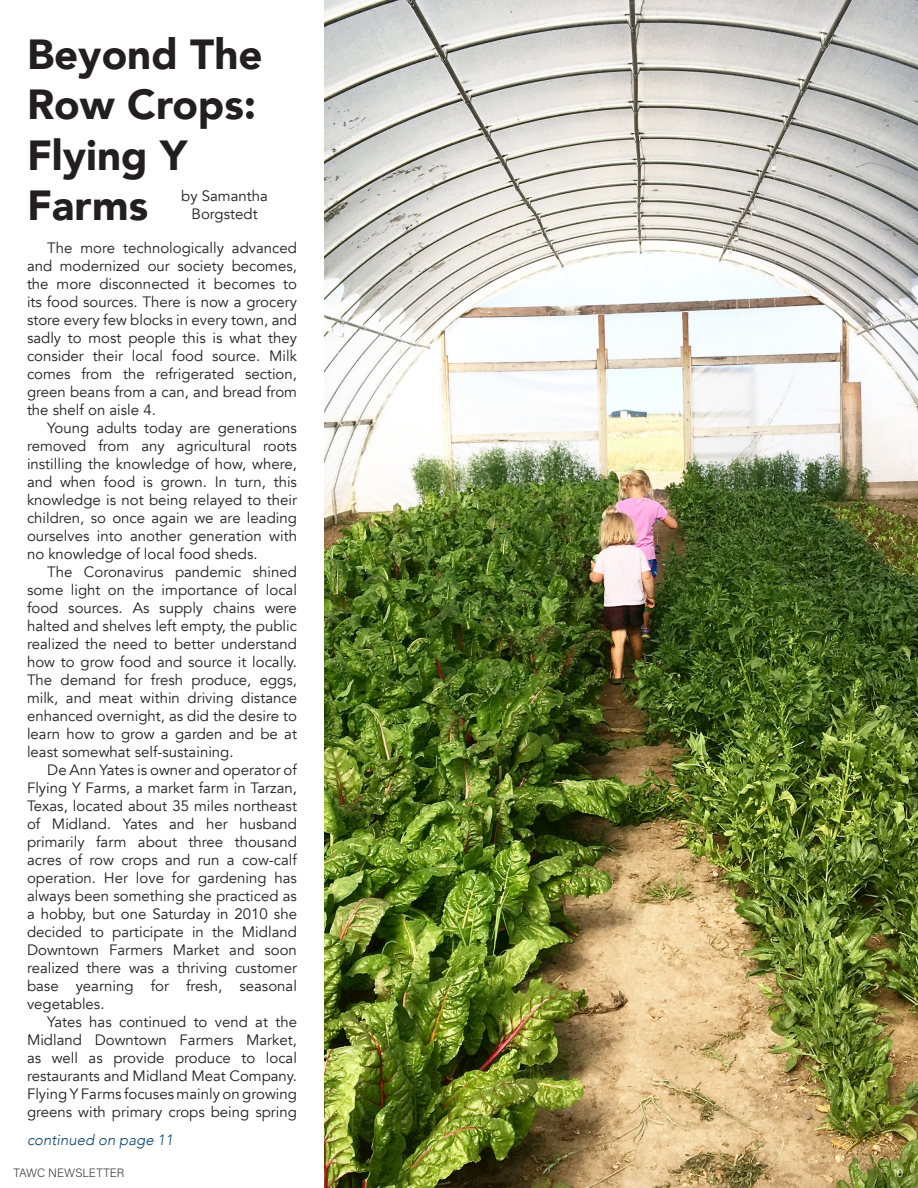
<style>
.page{position:relative;width:918px;height:1188px;background:#fff}
.page>*{position:absolute;margin:0;border:0;box-sizing:border-box;transform-origin:0 0}
.t1{font:900 42px/50.4px "Avenir";color:#231f20}
.t2{font:15px/18px "Avenir";color:#231f20;text-align:justify}
.t3{font:italic 300 15px "Avenir";color:#0b4471}
.t4{font:12px "Acumin Variable Concept";color:#231f20}
.t5{font:12px "Acumin Variable Concept";color:#fff}
</style>
<div class="page">
<img style="left:324px;top:0;width:594px;height:1188px">
<p class="t1" style="left:27px;top:28px;width:237px">Beyond The<br>Row Crops:<br>Flying Y<br>Farms</p>
<p class="t2" style="left:181px;top:187px;width:88px;text-align:center">by Samantha<br>Borgstedt</p>
<p class="t2" style="left:27px;top:239px;width:272px;text-indent:20px">The more technologically advanced and modernized our society becomes, the more disconnected it becomes to its food sources. There is now a grocery store every few blocks in every town, and sadly to most people this is what they consider their local food source. Milk comes from the refrigerated section, green beans from a can, and bread from the shelf on aisle 4.</p>
<p class="t2" style="left:27px;top:419px;width:272px;text-indent:20px">Young adults today are generations removed from any agricultural roots instilling the knowledge of how, where, and when food is grown. In turn, this knowledge is not being relayed to their children, so once again we are leading ourselves into another generation with no knowledge of local food sheds.</p>
<p class="t2" style="left:27px;top:563px;width:272px;text-indent:20px">The Coronavirus pandemic shined some light on the importance of local food sources. As supply chains were halted and shelves left empty, the public realized the need to better understand how to grow food and source it locally.<br>The demand for fresh produce, eggs, milk, and meat within driving distance enhanced overnight, as did the desire to learn how to grow a garden and be at least somewhat self-sustaining.</p>
<p class="t2" style="left:27px;top:761px;width:272px;text-indent:20px">De Ann Yates is owner and operator of Flying Y Farms, a market farm in Tarzan, Texas, located about 35 miles northeast of Midland. Yates and her husband primarily farm about three thousand acres of row crops and run a cow-calf operation. Her love for gardening has always been something she practiced as a hobby, but one Saturday in 2010 she decided to participate in the Midland Downtown Farmers Market and soon realized there was a thriving customer base yearning for fresh, seasonal vegetables.</p>
<p class="t2" style="left:27px;top:1013px;width:272px;text-indent:20px">Yates has continued to vend at the Midland Downtown Farmers Market, as well as provide produce to local restaurants and Midland Meat Company.<br>Flying Y Farms focuses mainly on growing greens with primary crops being spring</p>
<p class="t3" style="left:27px;top:1130px;width:148px">continued on page 11</p>
<p class="t4" style="left:14px;top:1164px;width:112px">TAWC NEWSLETTER</p>
<p class="t5" style="left:893px;top:1164px;width:12px">10</p>
</div>
